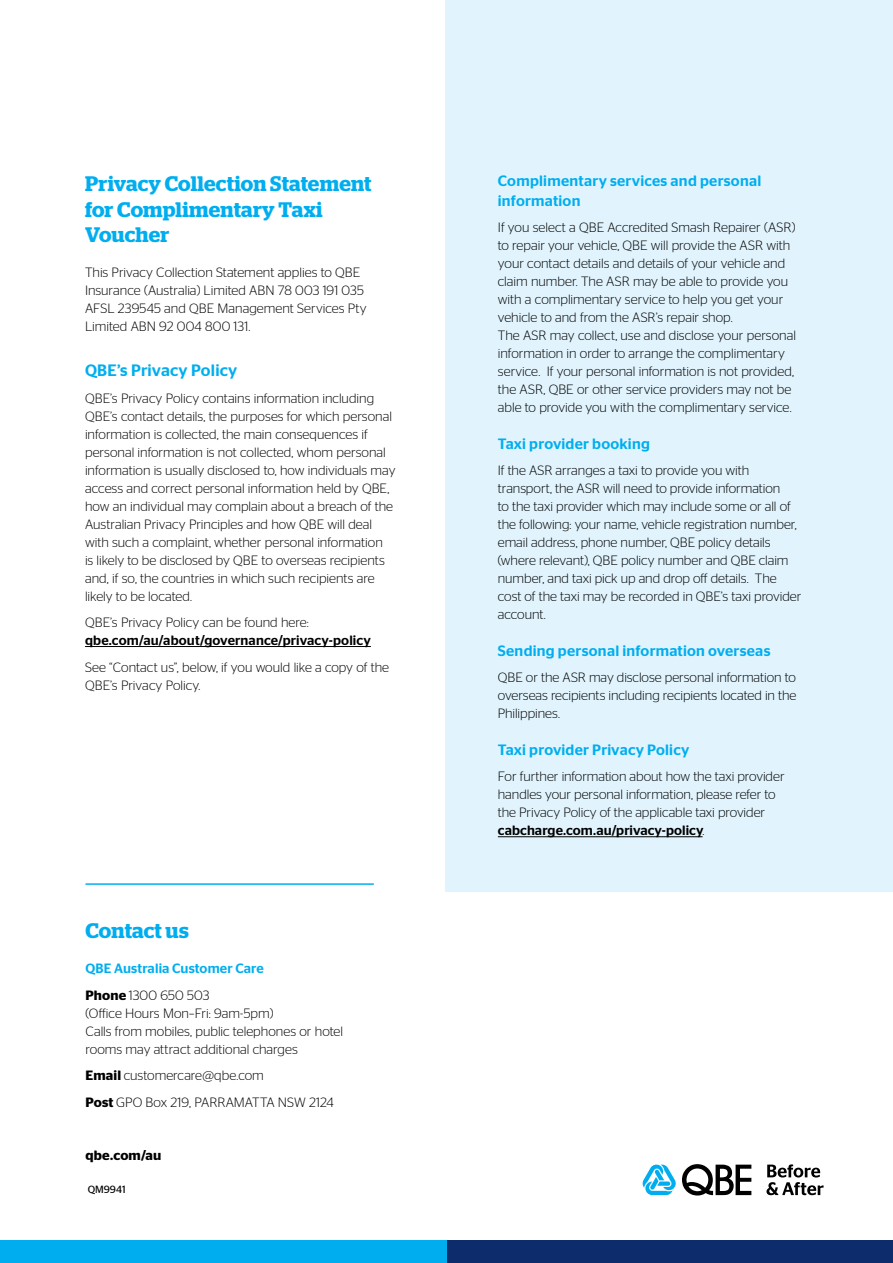
<style>
.page{position:relative;width:893px;height:1263px;background:#fff}
.page>*{position:absolute;margin:0;border:0;box-sizing:border-box;transform-origin:0 0}
.t1{font:600 21px/25.5px "Stag";letter-spacing:.005em;color:#00aeef}
.t2{font:500 16.5px "Stag Sans";letter-spacing:.01em;color:#00aeef}
.t3{font:500 15px/19.5px "Stag Sans";letter-spacing:.015em;color:#00aeef}
.t4{font:300 13.5px/18px "Stag Sans";color:#000}
.t5{font:500 13.5px "Stag Sans";letter-spacing:.01em;color:#000}
.t6{font:500 13.5px/26.5px "Stag Sans";letter-spacing:.01em;color:#00aeef}
.t7{font:600 13.5px "Stag Sans";letter-spacing:.015em;color:#000}
.t8{font:10.5px "Stag Sans";color:#000}
.s1{font-weight:600;color:#000}
.s2{font-weight:300;color:#000}
.s3{font-weight:600}
.s4{font-weight:500}
</style>
<div class="page">
<hr style="left:85px;top:646px;width:286px;height:1px;background:#000">
<div style="left:446px;top:0;width:447px;height:891px;background:#e1f4fd"></div>
<hr style="left:498px;top:836px;width:205px;height:1px;background:#000">
<hr style="left:85px;top:883px;width:289px;height:2px;background:#00aeef">
<div style="left:446px;top:1241px;width:447px;height:22px;background:#0d2c6c"></div>
<div style="left:0;top:1241px;width:446px;height:22px;background:#00aeef"></div>
<svg style="left:642px;top:1164px;width:109px;height:31px"></svg>
<svg style="left:766px;top:1164px;width:57px;height:31px"></svg>
<h1 class="t1" style="left:85px;top:171px;width:288px">Privacy Collection Statement for Complimentary Taxi<br>Voucher</h1>
<p class="t4" style="left:85px;top:263px;width:283px">This Privacy Collection Statement applies to QBE Insurance (Australia) Limited ABN 78 003 191 035<br>AFSL 239545 and QBE Management Services Pty Limited ABN 92 004 800 131.</p>
<p class="t2" style="left:85px;top:361px;width:154px">QBE’s Privacy Policy</p>
<p class="t4" style="left:85px;top:389px;width:312px">QBE’s Privacy Policy contains information including QBE’s contact details, the purposes for which personal information is collected, the main consequences if personal information is not collected, whom personal information is usually disclosed to, how individuals may access and correct personal information held by QBE, how an individual may complain about a breach of the Australian Privacy Principles and how QBE will deal with such a complaint, whether personal information<br>is likely to be disclosed by QBE to overseas recipients and, if so, the countries in which such recipients are likely to be located.</p>
<p class="t4" style="left:85px;top:613px;width:225px">QBE’s Privacy Policy can be found here:</p>
<p class="t5" style="left:85px;top:633px;width:287px">qbe.com/au/about/governance/privacy-policy</p>
<p class="t4" style="left:85px;top:658px;width:306px">See “Contact us”, below, if you would like a copy of the<br>QBE’s Privacy Policy.</p>
<h1 class="t1" style="left:86px;top:918px;width:105px">Contact us</h1>
<p class="t6" style="left:86px;top:955px;width:180px">QBE Australia Customer Care<br><span class="s1">Phone</span> <span class="s2">1300 650 503</span></p>
<p class="t4" style="left:86px;top:1004px;width:259px">(Office Hours Mon–Fri: 9am-5pm)<br>Calls from mobiles, public telephones or hotel rooms may attract additional charges</p>
<p class="t4" style="left:86px;top:1062px;width:250px;line-height:26.5px"><span class="s3">Email</span> customercare@qbe.com<br><span class="s3">Post</span> GPO Box 219, PARRAMATTA NSW 2124</p>
<p class="t7" style="left:86px;top:1147px;width:77px">qbe.com/au</p>
<p class="t8" style="left:88px;top:1184px;width:39px">QM9941</p>
<p class="t3" style="left:498px;top:171px;width:265px">Complimentary services and personal information</p>
<p class="t4" style="left:498px;top:218px;width:300px">If you select a QBE Accredited Smash Repairer (ASR) to repair your vehicle, QBE will provide the ASR with your contact details and details of your vehicle and claim number. The ASR may be able to provide you with a complimentary service to help you get your vehicle to and from the ASR’s repair shop.<br>The ASR may collect, use and disclose your personal information in order to arrange the complimentary service. If your personal information is not provided, the ASR, QBE or other service providers may not be able to provide you with the complimentary service.</p>
<p class="t3" style="left:498px;top:434px;width:154px">Taxi provider booking</p>
<p class="t4" style="left:498px;top:461px;width:305px">If the ASR arranges a taxi to provide you with transport, the ASR will need to provide information<br>to the taxi provider which may include some or all of the following: your name, vehicle registration number, email address, phone number, QBE policy details (where relevant), QBE policy number and QBE claim number, and taxi pick up and drop off details. The cost of the taxi may be recorded in QBE’s taxi provider account.</p>
<p class="t3" style="left:498px;top:641px;width:274px">Sending personal information overseas</p>
<p class="t4" style="left:498px;top:668px;width:300px;text-align:justify">QBE or the ASR may disclose personal information to overseas recipients including recipients located in the Philippines.</p>
<p class="t3" style="left:498px;top:740px;width:193px">Taxi provider Privacy Policy</p>
<p class="t4" style="left:498px;top:767px;width:288px">For further information about how the taxi provider handles your personal information, please refer to the Privacy Policy of the applicable taxi provider <span class="s4">cabcharge.com.au/privacy-policy</span>.</p>
</div>
